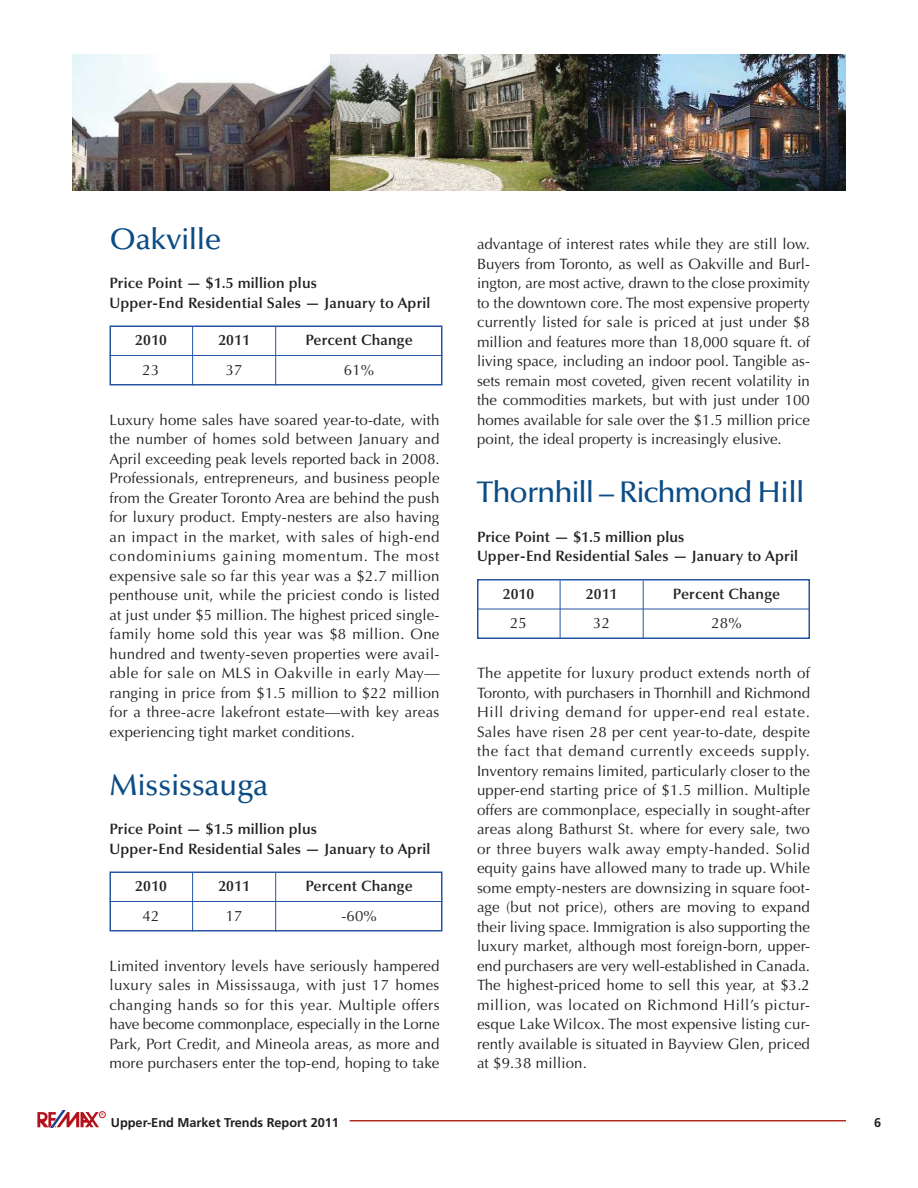
<style>
.page{position:relative;width:918px;height:1188px;background:#fff}
.page>*{position:absolute;margin:0;border:0;box-sizing:border-box;transform-origin:0 0}
.t1{font:500 30px "Optima LT Std";letter-spacing:-.04em;color:#0c4c85}
.t2{font:500 30px "Optima LT Std";letter-spacing:-.015em;color:#0c4c85}
.t3{font:15px/19.5px "Optima LT Std";letter-spacing:.01em;color:#231f20;text-align:justify}
.t4{font:600 15px/19.5px "Optima LT Std";letter-spacing:.01em;color:#231f20}
.t5{font:700 12.75px "Frutiger LT Std";color:#231f20}
.t6{font:4.2px "Helvetica Neue LT Std";color:#be2025}
</style>
<div class="page">
<svg style="left:37px;top:1110px;width:62px;height:18px"></svg>
<div style="left:99px;top:1111px;width:7px;height:7px;border:1px solid #be2025;border-radius:50%"></div>
<hr style="left:350px;top:1120px;width:496px;height:2px;background:#b12e25">
<img style="left:72px;top:54px;width:774px;height:136px">
<div style="left:109px;top:326px;width:333px;height:60px;border:2px solid #2654a5"></div>
<hr style="left:109px;top:355px;width:333px;height:1px;background:#2654a5">
<hr style="left:275px;top:327px;width:1px;height:59px;background:#2654a5">
<hr style="left:192px;top:327px;width:1px;height:59px;background:#2654a5">
<div style="left:109px;top:872px;width:333px;height:60px;border:2px solid #2654a5"></div>
<hr style="left:109px;top:901px;width:333px;height:1px;background:#2654a5">
<hr style="left:275px;top:873px;width:1px;height:59px;background:#2654a5">
<hr style="left:192px;top:873px;width:1px;height:59px;background:#2654a5">
<div style="left:477px;top:579px;width:333px;height:60px;border:2px solid #2654a5"></div>
<hr style="left:477px;top:609px;width:333px;height:1px;background:#2654a5">
<hr style="left:643px;top:580px;width:1px;height:59px;background:#2654a5">
<hr style="left:560px;top:580px;width:1px;height:59px;background:#2654a5">
<h1 class="t2" style="left:109px;top:224px;width:113px">Oakville</h1>
<p class="t4" style="left:109px;top:274px;width:322px">Price Point — $1.5 million plus<br>Upper-End Residential Sales — January to April</p>
<p class="t4" style="left:135px;top:331px;width:33px">2010</p>
<p class="t3" style="left:143px;top:361px;width:18px">23</p>
<p class="t4" style="left:218px;top:331px;width:33px">2011</p>
<p class="t3" style="left:226px;top:361px;width:18px">37</p>
<p class="t4" style="left:305px;top:331px;width:109px">Percent Change</p>
<p class="t3" style="left:344px;top:361px;width:32px">61%</p>
<p class="t3" style="left:109px;top:411px;width:332px">Luxury home sales have soared year-to-date, with the number of homes sold between January and April exceeding peak levels reported back in 2008.<br>Professionals, entrepreneurs, and business people from the Greater Toronto Area are behind the push for luxury product. Empty-nesters are also having an impact in the market, with sales of high-end condominiums gaining momentum. The most expensive sale so far this year was a $2.7 million penthouse unit, while the priciest condo is listed at just under $5 million. The highest priced single&shy;family home sold this year was $8 million. One hundred and twenty-seven properties were avail&shy;able for sale on MLS in Oakville in early May— ranging in price from $1.5 million to $22 million for a three-acre lakefront estate—with key areas experiencing tight market conditions.</p>
<h1 class="t2" style="left:109px;top:770px;width:160px">Mississauga</h1>
<p class="t4" style="left:109px;top:820px;width:322px">Price Point — $1.5 million plus<br>Upper-End Residential Sales — January to April</p>
<p class="t4" style="left:135px;top:877px;width:33px">2010</p>
<p class="t3" style="left:143px;top:907px;width:18px">42</p>
<p class="t4" style="left:218px;top:877px;width:33px">2011</p>
<p class="t3" style="left:226px;top:907px;width:18px">17</p>
<p class="t4" style="left:305px;top:877px;width:109px">Percent Change</p>
<p class="t3" style="left:341px;top:907px;width:37px">-60%</p>
<p class="t3" style="left:109px;top:957px;width:332px">Limited inventory levels have seriously hampered luxury sales in Mississauga, with just 17 homes changing hands so for this year. Multiple offers have become commonplace, especially in the Lorne Park, Port Credit, and Mineola areas, as more and more purchasers enter the top-end, hoping to take</p>
<p class="t6" style="left:101px;top:1112px;width:4px">R</p>
<p class="t5" style="left:111px;top:1115px;width:230px">Upper-End Market Trends Report 2011</p>
<p class="t3" style="left:477px;top:235px;width:335px">advantage of interest rates while they are still low.<br>Buyers from Toronto, as well as Oakville and Burl&shy;ington, are most active, drawn to the close proximity to the downtown core. The most expensive property currently listed for sale is priced at just under $8 million and features more than 18,000 square ft. of living space, including an indoor pool. Tangible as&shy;sets remain most coveted, given recent volatility in the commodities markets, but with just under 100 homes available for sale over the $1.5 million price point, the ideal property is increasingly elusive.</p>
<h1 class="t1" style="left:477px;top:477px;width:329px">Thornhill – Richmond Hill</h1>
<p class="t4" style="left:477px;top:528px;width:322px">Price Point — $1.5 million plus<br>Upper-End Residential Sales — January to April</p>
<p class="t4" style="left:503px;top:585px;width:33px">2010</p>
<p class="t3" style="left:510px;top:614px;width:18px">25</p>
<p class="t4" style="left:586px;top:585px;width:33px">2011</p>
<p class="t3" style="left:593px;top:614px;width:18px">32</p>
<p class="t4" style="left:673px;top:585px;width:109px">Percent Change</p>
<p class="t3" style="left:711px;top:614px;width:32px">28%</p>
<p class="t3" style="left:477px;top:664px;width:335px">The appetite for luxury product extends north of Toronto, with purchasers in Thornhill and Richmond Hill driving demand for upper-end real estate.<br>Sales have risen 28 per cent year-to-date, despite the fact that demand currently exceeds supply.<br>Inventory remains limited, particularly closer to the upper-end starting price of $1.5 million. Multiple offers are commonplace, especially in sought-after areas along Bathurst St. where for every sale, two or three buyers walk away empty-handed. Solid equity gains have allowed many to trade up. While some empty-nesters are downsizing in square foot&shy;age (but not price), others are moving to expand their living space. Immigration is also supporting the luxury market, although most foreign-born, upper&shy;end purchasers are very well-established in Canada.<br>The highest-priced home to sell this year, at $3.2 million, was located on Richmond Hill’s pictur&shy;esque Lake Wilcox. The most expensive listing cur&shy;rently available is situated in Bayview Glen, priced at $9.38 million.</p>
<p class="t5" style="left:874px;top:1115px;width:9px">6</p>
</div>
